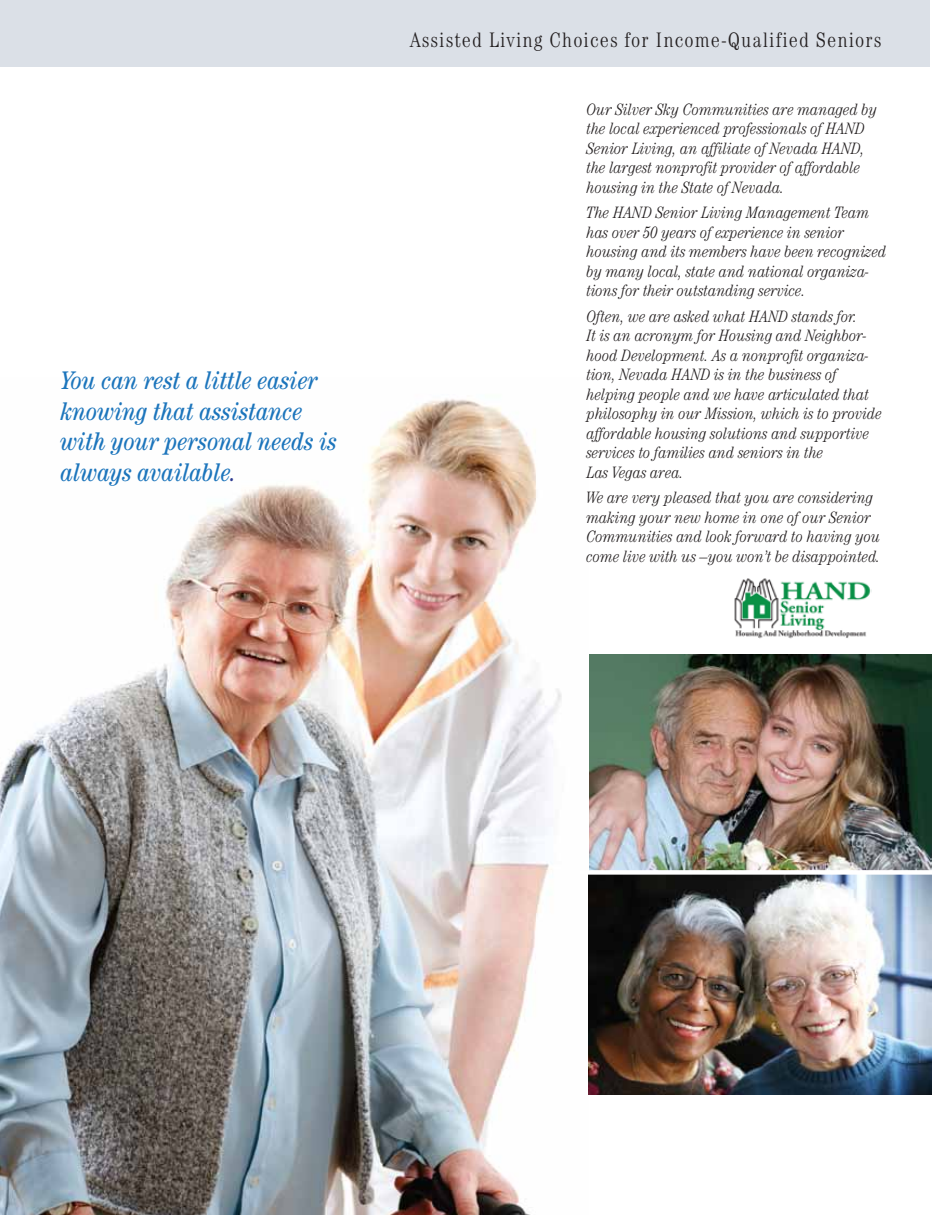
<style>
.page{position:relative;width:932px;height:1215px;background:#fff}
.page>*{position:absolute;margin:0;border:0;box-sizing:border-box;transform-origin:0 0}
.t1{font:italic condensed 25.5px/30.6px "Century";color:#1c75bc}
.t2{font:300 condensed 21px "Century";letter-spacing:.05em;color:#231f20}
.t3{font:italic 300 condensed 16.5px/19.5px "Century";color:#231f20}
.s1{color:#2b3990}
</style>
<div class="page">
<img style="left:0;top:398px;width:562px;height:817px">
<div style="left:0;top:0;width:930px;height:66px;background:#dbe0e7"></div>
<img style="left:589px;top:654px;width:343px;height:440px">
<img style="left:734px;top:578px;width:138px;height:61px">
<div style="left:579px;top:870px;width:353px;height:5px;background:#fff"></div>
<h1 class="t1" style="left:61px;top:365px;width:278px">You can rest a little easier knowing that assistance with your personal needs is always available<span class="s1">.</span></h1>
<p class="t2" style="left:409px;top:27px;width:473px">Assisted Living Choices for Income-Qualified Seniors</p>
<p class="t3" style="left:586px;top:99px;width:292px">Our Silver Sky Communities are managed by the local experienced professionals of HAND Senior Living, an affiliate of Nevada HAND, the largest nonprofit provider of affordable housing in the State of Nevada.</p>
<p class="t3" style="left:586px;top:203px;width:301px">The HAND Senior Living Management Team has over 50 years of experience in senior housing and its members have been recognized by many local, state and national organiza&shy;tions for their outstanding service.</p>
<p class="t3" style="left:586px;top:306px;width:297px">Often, we are asked what HAND stands for.<br>It is an acronym for Housing and Neighbor&shy;hood Development. As a nonprofit organiza&shy;tion, Nevada HAND is in the business of helping people and we have articulated that philosophy in our Mission, which is to provide affordable housing solutions and supportive services to families and seniors in the<br>Las Vegas area.</p>
<p class="t3" style="left:586px;top:488px;width:295px">We are very pleased that you are considering making your new home in one of our Senior Communities and look forward to having you come live with us –you won’t be disappointed.</p>
</div>
